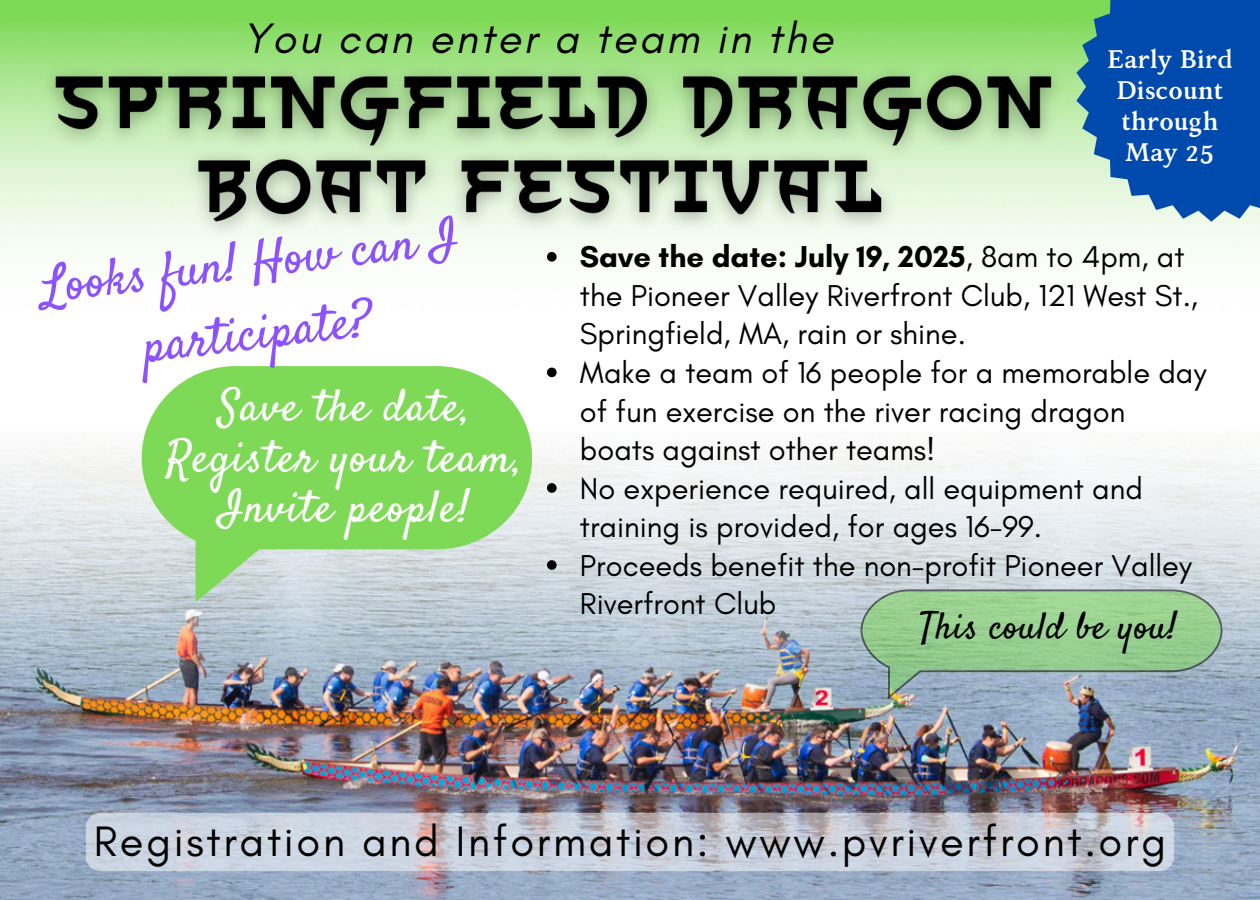
<style>
.page{position:relative;width:1260px;height:900px;background:#fff}
.page>*{position:absolute;margin:0;border:0;box-sizing:border-box;transform-origin:0 0}
.t1{font:51.25px/71.2px "Satisfy";color:#8c52ff;text-align:center}
.t2{font:45px/50.5px "Satisfy";letter-spacing:.03em;color:#fff;text-align:center}
.t3{font:43.5px "Glacial Indifference";letter-spacing:.06em;color:#000}
.t4{font:italic 43.5px "Glacial Indifference";letter-spacing:.06em;color:#000}
.t5{font:37.5px "Satisfy";letter-spacing:.015em;color:#000}
.t6{font:30.75px/38.5px "Glacial Indifference";color:#000}
.t7{font:700 25.25px/31px "Kelvinch";color:#fff;text-align:center}
.s1{font-weight:700}
</style>
<div class="page">
<img style="left:0;top:687px;width:1260px;height:213px">
<img style="left:0;top:449px;width:1260px;height:238px">
<div style="left:0;top:0;width:1260px;height:313px;background:#7ed957"></div>
<img style="left:0;top:27px;width:1260px;height:286px">
<svg style="left:142px;top:366px;width:390px;height:183px;fill:#7ed957"></svg>
<img style="left:0;top:50px;width:1079px;height:201px">
<svg style="left:547px;top:252px;width:10px;height:10px"></svg>
<svg style="left:547px;top:368px;width:10px;height:9px"></svg>
<svg style="left:547px;top:483px;width:10px;height:10px"></svg>
<svg style="left:547px;top:560px;width:10px;height:10px"></svg>
<svg style="left:861px;top:589px;width:361px;height:83px"></svg>
<svg style="left:1076px;top:0;width:184px;height:222px;fill:#004aad"></svg>
<svg style="left:86px;top:813px;width:1088px;height:58px;fill:#cbd3df"></svg>
<p class="t4" style="left:243px;top:12px;width:592px">You can enter a team in the</p>
<h3 class="t7" style="left:1107px;top:44px;width:127px">Early Bird<br>Discount through<br>May 25</h3>
<p class="t1" style="left:37px;top:256px;width:421px;rotate:-7deg">Looks fun! How can I participate?</p>
<p class="t2" style="left:166px;top:385px;width:358px">Save the date,<br>Register your team,<br>Invite people!</p>
<h3 class="t6" style="left:580px;top:237px;width:620px"><span class="s1">Save the date: July 19, 2025</span>, 8am to 4pm, at the Pioneer Valley Riverfront Club, 121 West St.,<br>Springfield, MA, rain or shine.</h3>
<p class="t6" style="left:580px;top:353px;width:628px">Make a team of 16 people for a memorable day of fun exercise on the river racing dragon boats against other teams!</p>
<p class="t6" style="left:580px;top:469px;width:564px">No experience required, all equipment and training is provided, for ages 16-99.</p>
<h2 class="t6" style="left:580px;top:546px;width:614px">Proceeds benefit the non-profit Pioneer Valley<br>Riverfront Club</h2>
<p class="t5" style="left:919px;top:603px;width:260px">This could be you!</p>
<p class="t3" style="left:94px;top:814px;width:1074px">Registration and Information: www.pvriverfront.org</p>
</div>
